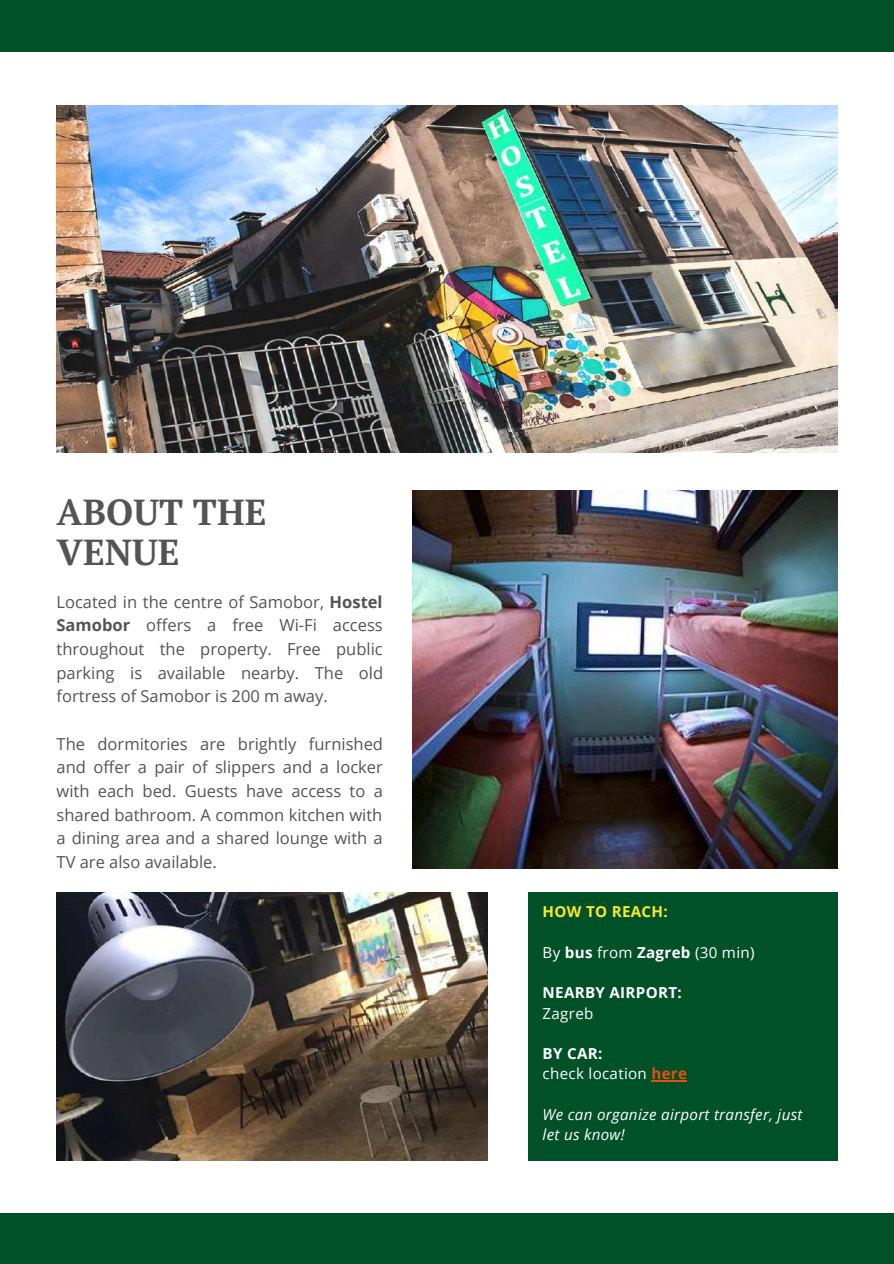
<style>
.page{position:relative;width:894px;height:1264px;background:#fff}
.page>*{position:absolute;margin:0;border:0;box-sizing:border-box;transform-origin:0 0}
.t1{font:700 36px/39.5px "PT Serif";color:#545454}
.t2{font:16.5px/23.7px "Open Sans";color:#545454;text-align:justify}
.t3{font:15.15px/20.2px "Open Sans";letter-spacing:.02em;color:#fff}
.t4{font:italic 15.15px/20.2px "Open Sans";letter-spacing:.02em;color:#fff}
.t5{font:700 15.15px "Open Sans";letter-spacing:.02em;color:#fff}
.t6{font:700 15.15px "Open Sans";letter-spacing:.02em;color:#faeb28}
.s1{font-weight:700}
.s2{font-weight:700;color:#e6500a}
</style>
<div class="page">
<div style="left:0;top:0;width:893px;height:51px;background:#005028"></div>
<div style="left:0;top:1213px;width:893px;height:50px;background:#005028"></div>
<img style="left:56px;top:105px;width:781px;height:347px">
<div style="left:527px;top:892px;width:310px;height:268px;background:#005028"></div>
<img style="left:56px;top:892px;width:431px;height:268px">
<img style="left:412px;top:491px;width:425px;height:377px">
<hr style="left:651px;top:1080px;width:36px;height:1px;background:#e6500a">
<h1 class="t1" style="left:56px;top:492px;width:211px">ABOUT THE<br>VENUE</h1>
<p class="t2" style="left:56px;top:589px;width:328px">Located in the centre of Samobor, <span class="s1">Hostel Samobor</span> offers a free Wi-Fi access throughout the property. Free public parking is available nearby. The old fortress of Samobor is 200 m away.</p>
<p class="t2" style="left:56px;top:731px;width:328px">The dormitories are brightly furnished and offer a pair of slippers and a locker with each bed. Guests have access to a shared bathroom. A common kitchen with a dining area and a shared lounge with a TV are also available.</p>
<p class="t6" style="left:542px;top:901px;width:126px">HOW TO REACH:</p>
<p class="t3" style="left:542px;top:941px;width:213px">By <span class="s1">bus</span> from <span class="s1">Zagreb</span> (30 min)</p>
<p class="t5" style="left:542px;top:982px;width:141px">NEARBY AIRPORT:</p>
<p class="t3" style="left:542px;top:1002px;width:52px">Zagreb</p>
<p class="t3" style="left:542px;top:1043px;width:146px"><span class="s1">BY CAR:<br></span>check location <span class="s2">here</span></p>
<p class="t4" style="left:542px;top:1103px;width:261px">We can organize airport transfer, just let us know!</p>
</div>
